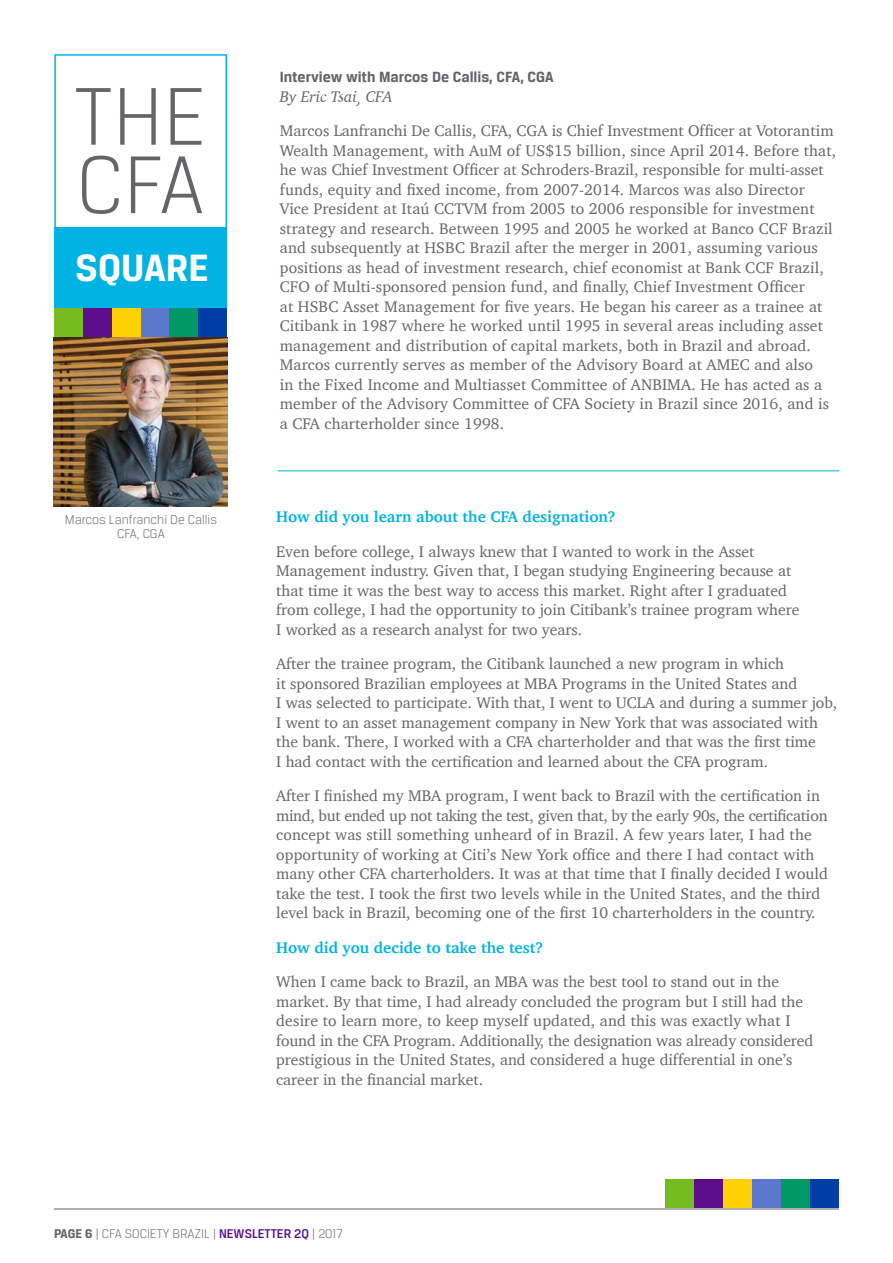
<style>
.page{position:relative;width:893px;height:1263px;background:#fff}
.page>*{position:absolute;margin:0;border:0;box-sizing:border-box;transform-origin:0 0}
.t1{font:700 40.5px "CFA Breuer Text";color:#fff}
.t2{font:15.75px/19.5px "Charter";color:#646569}
.t3{font:700 15.75px "Charter";color:#00b3e3}
.t4{font:700 15.75px "CFA Breuer Text";color:#646569}
.t5{font:italic 15.75px "Charter";color:#646569}
.t6{font:300 13.5px/13.5px "CFA Breuer Text";color:#646569;text-align:center}
.s1{font-weight:700}
.s2{font-weight:500;color:#5e0d8b}
</style>
<div class="page">
<hr style="left:54px;top:1208px;width:785px;height:1px;background:#646569">
<div style="left:665px;top:1179px;width:29px;height:29px;background:#77bc1f"></div>
<div style="left:694px;top:1179px;width:29px;height:29px;background:#5e0d8b"></div>
<div style="left:723px;top:1179px;width:29px;height:29px;background:#ffd100"></div>
<div style="left:752px;top:1179px;width:29px;height:29px;background:#5c78cc"></div>
<div style="left:781px;top:1179px;width:29px;height:29px;background:#096"></div>
<div style="left:810px;top:1179px;width:29px;height:29px;background:#003da6"></div>
<div style="left:54px;top:228px;width:173px;height:80px;background:#00b3e3"></div>
<div style="left:54px;top:54px;width:173px;height:174px;background:#fff;border:1px solid #00b3e3"></div>
<svg style="left:76px;top:88px;width:35px;height:57px"></svg>
<svg style="left:120px;top:88px;width:36px;height:57px"></svg>
<svg style="left:171px;top:88px;width:30px;height:57px"></svg>
<svg style="left:82px;top:156px;width:37px;height:58px"></svg>
<svg style="left:131px;top:156px;width:71px;height:57px"></svg>
<hr style="left:278px;top:470px;width:561px;height:1px;background:#00b3e3">
<img style="left:54px;top:337px;width:173px;height:170px">
<div style="left:54px;top:308px;width:29px;height:29px;background:#77bc1f"></div>
<div style="left:83px;top:308px;width:29px;height:29px;background:#5e0d8b"></div>
<div style="left:112px;top:308px;width:29px;height:29px;background:#ffd100"></div>
<div style="left:141px;top:308px;width:29px;height:29px;background:#5c78cc"></div>
<div style="left:169px;top:308px;width:29px;height:29px;background:#096"></div>
<div style="left:198px;top:308px;width:29px;height:29px;background:#003da6"></div>
<h1 class="t1" style="left:76px;top:245px;width:135px">SQUARE</h1>
<p class="t4" style="left:280px;top:68px;width:275px">Interview with Marcos De Callis, CFA, CGA</p>
<p class="t5" style="left:280px;top:83px;width:114px">By Eric Tsai, CFA</p>
<p class="t2" style="left:280px;top:121px;width:558px">Marcos Lanfranchi De Callis, CFA, CGA is Chief Investment Officer at Votorantim Wealth Management, with AuM of US$15 billion, since April 2014. Before that, he was Chief Investment Officer at Schroders-Brazil, responsible for multi-asset funds, equity and fixed income, from 2007-2014. Marcos was also Director Vice President at Itaú CCTVM from 2005 to 2006 responsible for investment strategy and research. Between 1995 and 2005 he worked at Banco CCF Brazil and subsequently at HSBC Brazil after the merger in 2001, assuming various positions as head of investment research, chief economist at Bank CCF Brazil, CFO of Multi-sponsored pension fund, and finally, Chief Investment Officer<br>at HSBC Asset Management for five years. He began his career as a trainee at Citibank in 1987 where he worked until 1995 in several areas including asset management and distribution of capital markets, both in Brazil and abroad.<br>Marcos currently serves as member of the Advisory Board at AMEC and also<br>in the Fixed Income and Multiasset Committee of ANBIMA. He has acted as a member of the Advisory Committee of CFA Society in Brazil since 2016, and is a CFA charterholder since 1998.</p>
<p class="t6" style="left:65px;top:513px;width:154px">Marcos Lanfranchi De Callis<br>CFA, CGA</p>
<p class="t3" style="left:276px;top:503px;width:341px">How did you learn about the CFA designation?</p>
<p class="t2" style="left:276px;top:541px;width:525px">Even before college, I always knew that I wanted to work in the Asset Management industry. Given that, I began studying Engineering because at that time it was the best way to access this market. Right after I graduated from college, I had the opportunity to join Citibank’s trainee program where I worked as a research analyst for two years.</p>
<p class="t2" style="left:276px;top:654px;width:563px">After the trainee program, the Citibank launched a new program in which<br>it sponsored Brazilian employees at MBA Programs in the United States and<br>I was selected to participate. With that, I went to UCLA and during a summer job, I went to an asset management company in New York that was associated with the bank. There, I worked with a CFA charterholder and that was the first time<br>I had contact with the certification and learned about the CFA program.</p>
<p class="t2" style="left:276px;top:786px;width:553px">After I finished my MBA program, I went back to Brazil with the certification in mind, but ended up not taking the test, given that, by the early 90s, the certification concept was still something unheard of in Brazil. A few years later, I had the opportunity of working at Citi’s New York office and there I had contact with many other CFA charterholders. It was at that time that I finally decided I would take the test. I took the first two levels while in the United States, and the third level back in Brazil, becoming one of the first 10 charterholders in the country.</p>
<p class="t3" style="left:276px;top:933px;width:268px">How did you decide to take the test?</p>
<p class="t2" style="left:276px;top:972px;width:538px">When I came back to Brazil, an MBA was the best tool to stand out in the market. By that time, I had already concluded the program but I still had the desire to learn more, to keep myself updated, and this was exactly what I found in the CFA Program. Additionally, the designation was already considered prestigious in the United States, and considered a huge differential in one’s career in the financial market.</p>
<p class="t6" style="left:54px;top:1226px;width:290px"><span class="s1">PAGE 6</span> | CFA SOCIETY BRAZIL | <span class="s2">NEWSLETTER 2Q</span> | 2017</p>
</div>
